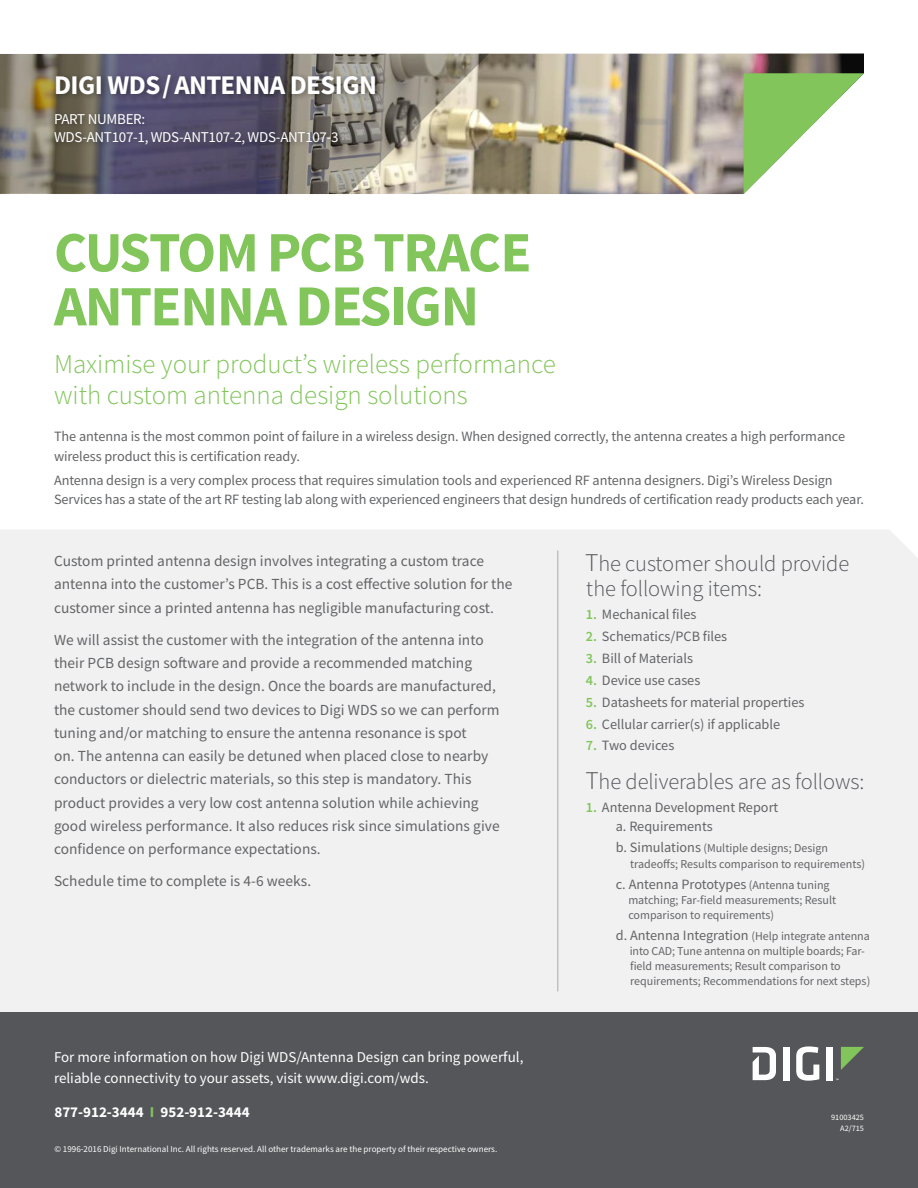
<style>
.page{position:relative;width:918px;height:1188px;background:#fff}
.page>*{position:absolute;margin:0;border:0;box-sizing:border-box;transform-origin:0 0}
.t1{font:700 57px/54px "Source Sans Pro";letter-spacing:-.03em;color:#82c55b}
.Product_Description{font:300 27px/31.5px "Source Sans Pro";color:#82c55b}
.t2{font:700 27px "Source Sans Pro";letter-spacing:-.02em;color:#fff}
.Product_Description-2{font:300 22.5px/25.5px "Source Sans Pro";letter-spacing:-.005em;color:#55565a}
.Paragraph_Style_5{font:15.3px/23.2px "Source Sans Pro";letter-spacing:.005em;color:#636466}
.ft_pg_body_copy{font:15px/21px "Source Sans Pro";color:#fff}
.ft_pg_body_copy-2{font:15px "Source Sans Pro";letter-spacing:-.02em;color:#fff}
.t3{font:700 15px "Source Sans Pro";color:#fff}
.Bullets{font:14.25px/19.5px "Source Sans Pro";letter-spacing:-.005em;color:#636466}
.t4{font:12px/15px "Source Sans Pro";color:#636466}
.t5{font:9px "Source Sans Pro";color:#fff}
.t6{font:8.25px "Source Sans Pro";color:#fff}
.s1{font-size:58.2px}
.s2{color:#82c55b}
.s3{font-size:25.5px}
.s4{font-weight:600;color:#82c55b}
.s5{font-size:14.25px}
.s6{font-size:12px}
</style>
<div class="page">
<img style="left:489px;top:54px;width:375px;height:140px">
<svg style="left:0;top:54px;width:489px;height:140px;background:#87807b"></svg>
<div style="left:0;top:530px;width:918px;height:482px;background:#f1f1f2"></div>
<svg style="left:744px;top:73px;width:120px;height:121px"></svg>
<div style="left:0;top:1012px;width:918px;height:176px;background:#55565a"></div>
<div style="left:783px;top:1047px;width:6px;height:33px;background:#fff"></div>
<svg style="left:796px;top:1046px;width:23px;height:35px"></svg>
<div style="left:826px;top:1047px;width:7px;height:33px;background:#fff"></div>
<svg style="left:841px;top:1047px;width:23px;height:23px"></svg>
<svg style="left:753px;top:1047px;width:23px;height:33px"></svg>
<div style="left:51px;top:70px;width:332px;height:82px;background:#000;opacity:.35"></div>
<hr style="left:558px;top:550px;width:1px;height:441px;background:#aaaaac">
<p class="t2" style="left:54px;top:67px;width:325px">DIGI WDS/ANTENNA DESIGN</p>
<p class="ft_pg_body_copy-2" style="left:54px;top:109px;width:93px">PART NUMBER:</p>
<p class="ft_pg_body_copy-2" style="left:54px;top:127px;width:286px">WDS-ANT107-1, WDS-ANT107-2, WDS-ANT107-3</p>
<p class="t1" style="left:54px;top:228px;width:479px">CUSTOM PCB TRACE<br>ANTENNA <span class="s1">DESIGN</span></p>
<p class="Product_Description" style="left:54px;top:348px;width:503px">Maximise your product’s wireless performance with custom antenna design solutions</p>
<p class="Bullets" style="left:54px;top:427px;width:793px">The antenna is the most common point of failure in a wireless design. When designed correctly, the antenna creates a high performance wireless product this is certification ready.</p>
<p class="Bullets" style="left:54px;top:470px;width:811px">Antenna design is a very complex process that requires simulation tools and experienced RF antenna designers. Digi’s Wireless Design<br>Services has a state of the art RF testing lab along with experienced engineers that design hundreds of certification ready products each year.</p>
<p class="Paragraph_Style_5" style="left:54px;top:549px;width:460px">Custom printed antenna design involves integrating a custom trace antenna into the customer’s PCB. This is a cost effective solution for the customer since a printed antenna has negligible manufacturing cost.</p>
<p class="Paragraph_Style_5" style="left:54px;top:628px;width:447px">We will assist the customer with the integration of the antenna into their PCB design software and provide a recommended matching network to include in the design. Once the boards are manufactured, the customer should send two devices to Digi WDS so we can perform tuning and/or matching to ensure the antenna resonance is spot<br>on. The antenna can easily be detuned when placed close to nearby conductors or dielectric materials, so this step is mandatory. This product provides a very low cost antenna solution while achieving good wireless performance. It also reduces risk since simulations give confidence on performance expectations.</p>
<p class="Paragraph_Style_5" style="left:54px;top:869px;width:259px">Schedule time to complete is 4-6 weeks.</p>
<p class="ft_pg_body_copy" style="left:54px;top:1047px;width:471px">For more information on how Digi WDS/Antenna Design can bring powerful, reliable connectivity to your assets, visit www.digi.com/wds.</p>
<p class="t3" style="left:54px;top:1102px;width:197px">877-912-3444 <span class="s2">I</span> 952-912-3444</p>
<p class="t5" style="left:54px;top:1143px;width:444px">© 1996-2016 Digi International Inc. All rights reserved. All other trademarks are the property of their respective owners.</p>
<p class="Product_Description-2" style="left:585px;top:550px;width:266px"><span class="s3">T</span>he customer should provide the following items:</p>
<p class="Bullets" style="left:586px;top:604px;width:112px"><span class="s4">1.</span> Mechanical files</p>
<p class="Bullets" style="left:586px;top:626px;width:143px"><span class="s4">2.</span> Schematics/PCB files</p>
<p class="Bullets" style="left:586px;top:648px;width:109px"><span class="s4">3.</span> Bill of Materials</p>
<p class="Bullets" style="left:586px;top:670px;width:116px"><span class="s4">4.</span> Device use cases</p>
<p class="Bullets" style="left:586px;top:692px;width:220px"><span class="s4">5.</span> Datasheets for material properties</p>
<p class="Bullets" style="left:586px;top:714px;width:196px"><span class="s4">6.</span> Cellular carrier(s) if applicable</p>
<p class="Bullets" style="left:586px;top:736px;width:90px"><span class="s4">7.</span> Two devices</p>
<p class="Product_Description-2" style="left:585px;top:769px;width:280px"><span class="s3">T</span>he deliverables are as follows:</p>
<p class="Bullets" style="left:616px;top:798px;width:164px;line-height:18.8px;text-indent:-30px"><span class="s4">1.</span> Antenna Development Report a. Requirements</p>
<p class="t4" style="left:630px;top:840px;width:236px;line-height:16.5px;text-indent:-14px"><span class="s5">b. Simulations</span> (Multiple designs; Design tradeoffs; Results comparison to requirements)</p>
<p class="Bullets" style="left:616px;top:875px;width:215px">c. Antenna Prototypes <span class="s6">(Antenna tuning</span></p>
<p class="t4" style="left:628px;top:893px;width:209px">matching; Far-field measurements; Result comparison to requirements)</p>
<p class="t4" style="left:630px;top:929px;width:242px;text-indent:-14px"><span class="s5">d. Antenna Integration</span> (Help integrate antenna into CAD; Tune antenna on multiple boards; Far&shy;field measurements; Result comparison to requirements; Recommendations for next steps)</p>
<p class="t6" style="left:831px;top:1112px;width:34px">91003425</p>
<p class="t6" style="left:840px;top:1123px;width:25px">A2/715</p>
</div>
